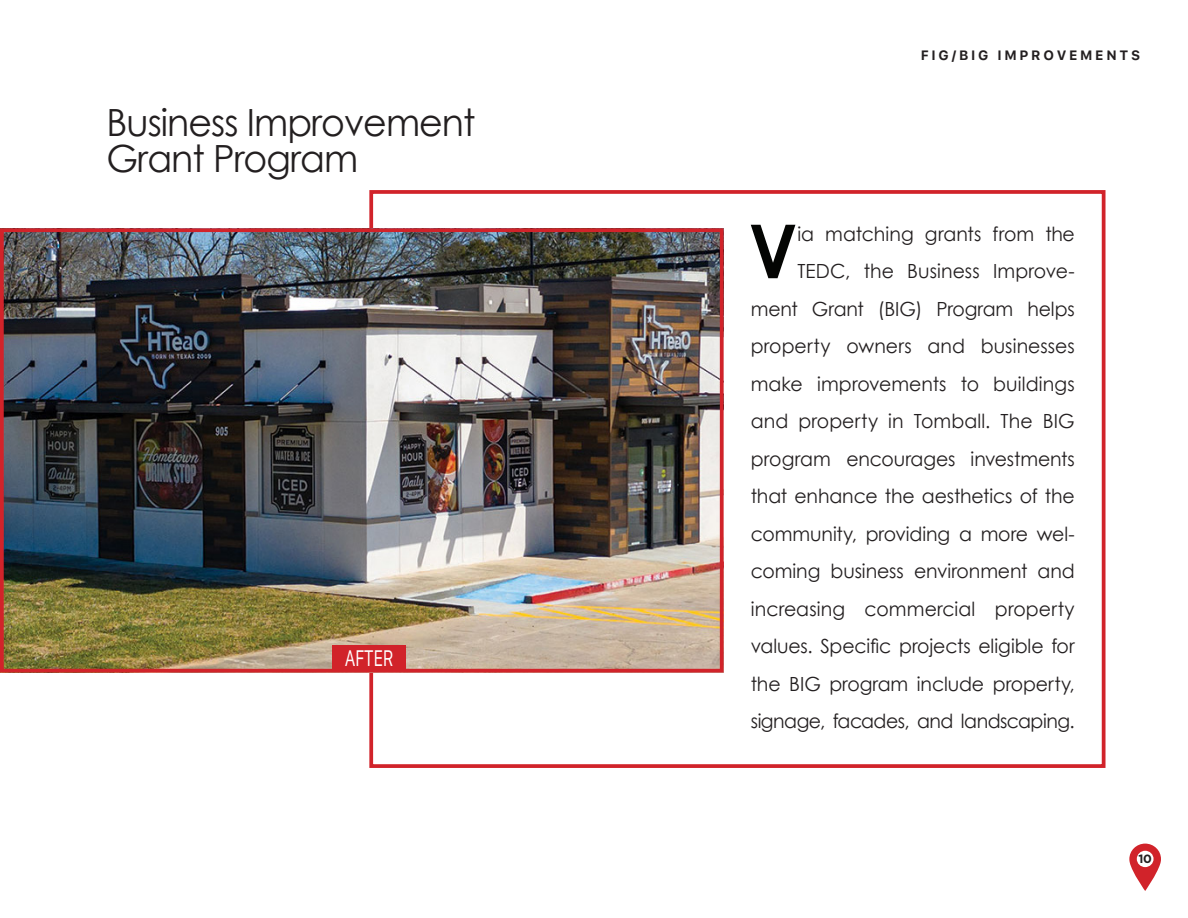
<style>
.page{position:relative;width:1188px;height:918px;background:#fff}
.page>*{position:absolute;margin:0;border:0;box-sizing:border-box;transform-origin:0 0}
.t1{font:700 74.4px "Century Gothic";color:#040503;scale:.93 1}
.t2{font:37.5px/36px "Century Gothic";letter-spacing:-.025em;color:#231f20}
.t3{font:21.75px "Galvji";letter-spacing:-.02em;color:#fff;scale:.75 1}
.t4{font:19.5px/37.5px "Century Gothic";letter-spacing:-.005em;color:#231f20;text-align:right}
.t5{font:700 13.5px "Galvji";letter-spacing:.2em;color:#231f20}
.t6{font:700 12px "Gotham";color:#231f20}
</style>
<div class="page">
<svg style="left:1129px;top:844px;width:32px;height:47px"></svg>
<div style="left:369px;top:190px;width:737px;height:578px;border:4px solid #d1232a"></div>
<img style="left:5px;top:233px;width:714px;height:435px">
<div style="left:0;top:228px;width:724px;height:445px;border:4px solid #d1232a"></div>
<svg style="left:0;top:228px;width:2px;height:445px"></svg>
<div style="left:332px;top:645px;width:74px;height:26px;background:#d1232a"></div>
<p class="t2" style="left:106px;top:104px;width:371px">Business Improvement<br>Grant Program</p>
<p class="t3" style="left:345px;top:646px;width:67px">AFTER</p>
<p class="t5" style="left:921px;top:47px;width:221px">FIG/BIG IMPROVEMENTS</p>
<p class="t1" style="left:749px;top:204px;width:54px">V</p>
<p class="t4" style="left:751px;top:215px;width:326px">ia matching grants from the<br>TEDC, the Business Improve&shy;ment Grant (BIG) Program helps property owners and businesses make improvements to buildings and property in Tomball. The BIG program encourages investments that enhance the aesthetics of the community, providing a more wel&shy;coming business environment and increasing commercial property values. Specific projects eligible for the BIG program include property, signage, facades, and landscaping.</p>
<p class="t6" style="left:1139px;top:852px;width:15px">10</p>
</div>
